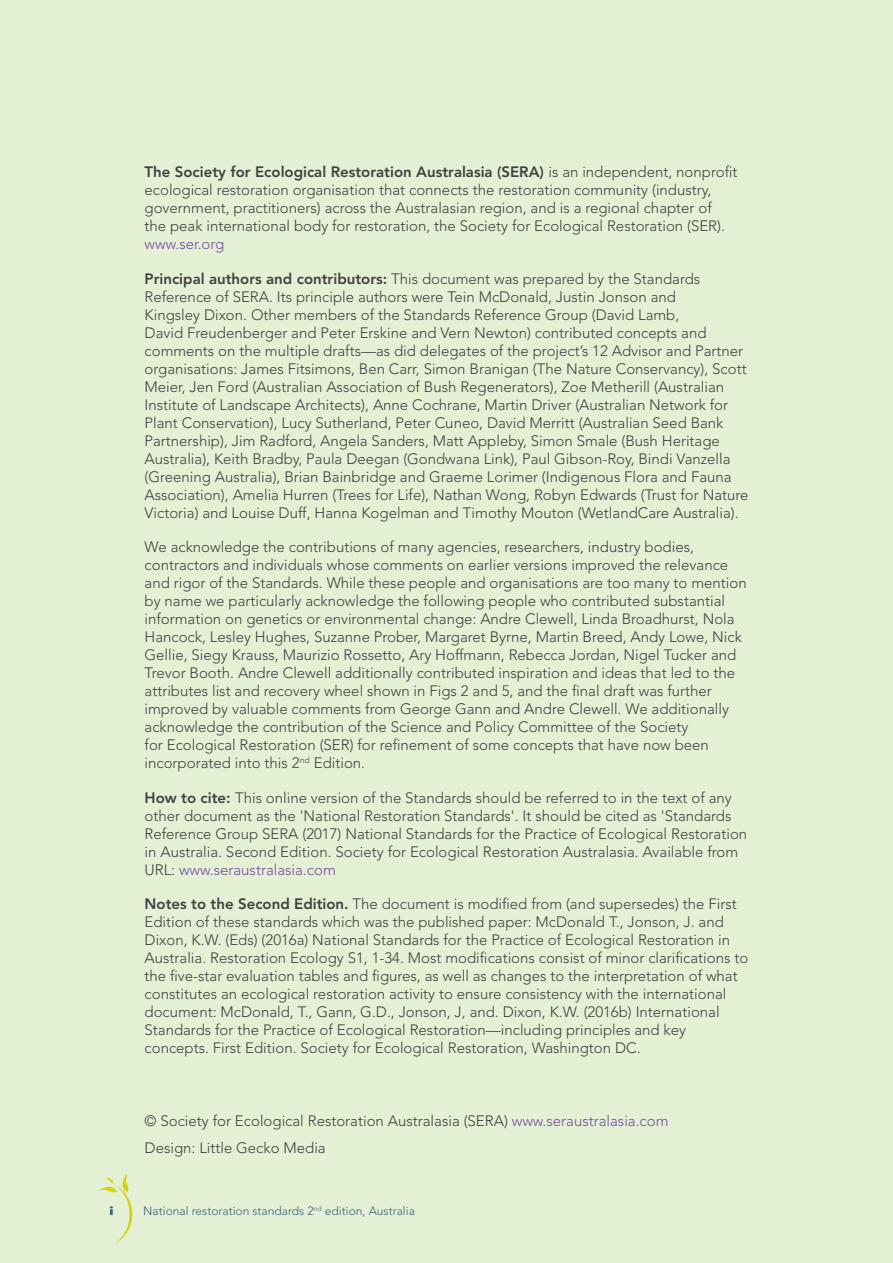
<style>
.page{position:relative;width:893px;height:1263px;background:#e3f0d4}
.page>*{position:absolute;margin:0;border:0;box-sizing:border-box;transform-origin:0 0}
.t1{font:300 15px/18px "Avenir LT Std";color:#414042}
.t2{font:300 15px "Avenir LT Std";color:#754e9f}
.t3{font:300 12px "Avenir LT Std";color:#3e617e}
.t4{font:900 12px "Avenir LT Std";color:#3e617e;scale:1.5 1}
.s1{font-weight:800}
.s2{color:#754e9f}
</style>
<div class="page">
<svg style="left:98px;top:1173px;width:35px;height:70px"></svg>
<p class="t1" style="left:145px;top:163px;width:594px"><span class="s1">The Society for Ecological Restoration Australasia (SERA)</span> is an independent, nonprofit ecological restoration organisation that connects the restoration community (industry, government, practitioners) across the Australasian region, and is a regional chapter of<br>the peak international body for restoration, the Society for Ecological Restoration (SER).</p>
<p class="t2" style="left:145px;top:235px;width:81px">www.ser.org</p>
<p class="t1" style="left:145px;top:270px;width:606px"><span class="s1">Principal authors and contributors:</span> This document was prepared by the Standards Reference of SERA. Its principle authors were Tein McDonald, Justin Jonson and<br>Kingsley Dixon. Other members of the Standards Reference Group (David Lamb,<br>David Freudenberger and Peter Erskine and Vern Newton) contributed concepts and comments on the multiple drafts—as did delegates of the project’s 12 Advisor and Partner organisations: James Fitsimons, Ben Carr, Simon Branigan (The Nature Conservancy), Scott Meier, Jen Ford (Australian Association of Bush Regenerators), Zoe Metherill (Australian Institute of Landscape Architects), Anne Cochrane, Martin Driver (Australian Network for Plant Conservation), Lucy Sutherland, Peter Cuneo, David Merritt (Australian Seed Bank Partnership), Jim Radford, Angela Sanders, Matt Appleby, Simon Smale (Bush Heritage Australia), Keith Bradby, Paula Deegan (Gondwana Link), Paul Gibson-Roy, Bindi Vanzella (Greening Australia), Brian Bainbridge and Graeme Lorimer (Indigenous Flora and Fauna Association), Amelia Hurren (Trees for Life), Nathan Wong, Robyn Edwards (Trust for Nature Victoria) and Louise Duff, Hanna Kogelman and Timothy Mouton (WetlandCare Australia).</p>
<p class="t1" style="left:145px;top:538px;width:604px">We acknowledge the contributions of many agencies, researchers, industry bodies, contractors and individuals whose comments on earlier versions improved the relevance and rigor of the Standards. While these people and organisations are too many to mention by name we particularly acknowledge the following people who contributed substantial information on genetics or environmental change: Andre Clewell, Linda Broadhurst, Nola Hancock, Lesley Hughes, Suzanne Prober, Margaret Byrne, Martin Breed, Andy Lowe, Nick Gellie, Siegy Krauss, Maurizio Rossetto, Ary Hoffmann, Rebecca Jordan, Nigel Tucker and Trevor Booth. Andre Clewell additionally contributed inspiration and ideas that led to the attributes list and recovery wheel shown in Figs 2 and 5, and the final draft was further improved by valuable comments from George Gann and Andre Clewell. We additionally acknowledge the contribution of the Science and Policy Committee of the Society<br>for Ecological Restoration (SER) for refinement of some concepts that have now been incorporated into this 2<sup>nd</sup> Edition.</p>
<p class="t1" style="left:145px;top:789px;width:604px"><span class="s1">How to cite:</span> This online version of the Standards should be referred to in the text of any other document as the 'National Restoration Standards'. It should be cited as 'Standards Reference Group SERA (2017) National Standards for the Practice of Ecological Restoration in Australia. Second Edition. Society for Ecological Restoration Australasia. Available from URL: <span class="s2">www.seraustralasia.com</span></p>
<p class="t1" style="left:145px;top:895px;width:605px"><span class="s1">Notes to the Second Edition.</span> The document is modified from (and supersedes) the First Edition of these standards which was the published paper: McDonald T., Jonson, J. and Dixon, K.W. (Eds) (2016a) National Standards for the Practice of Ecological Restoration in Australia. Restoration Ecology S1, 1-34. Most modifications consist of minor clarifications to the five-star evaluation tables and figures, as well as changes to the interpretation of what constitutes an ecological restoration activity to ensure consistency with the international document: McDonald, T., Gann, G.D., Jonson, J, and. Dixon, K.W. (2016b) International Standards for the Practice of Ecological Restoration—including principles and key concepts. First Edition. Society for Ecological Restoration, Washington DC.</p>
<p class="t1" style="left:145px;top:1107px;width:525px;line-height:26.5px">© Society for Ecological Restoration Australasia (SERA) <span class="s2">www.seraustralasia.com<br></span>Design: Little Gecko Media</p>
<p class="t4" style="left:109px;top:1204px;width:5px">i</p>
<p class="t3" style="left:143px;top:1204px;width:273px">National restoration standards 2<sup>nd</sup> edition, Australia</p>
</div>
